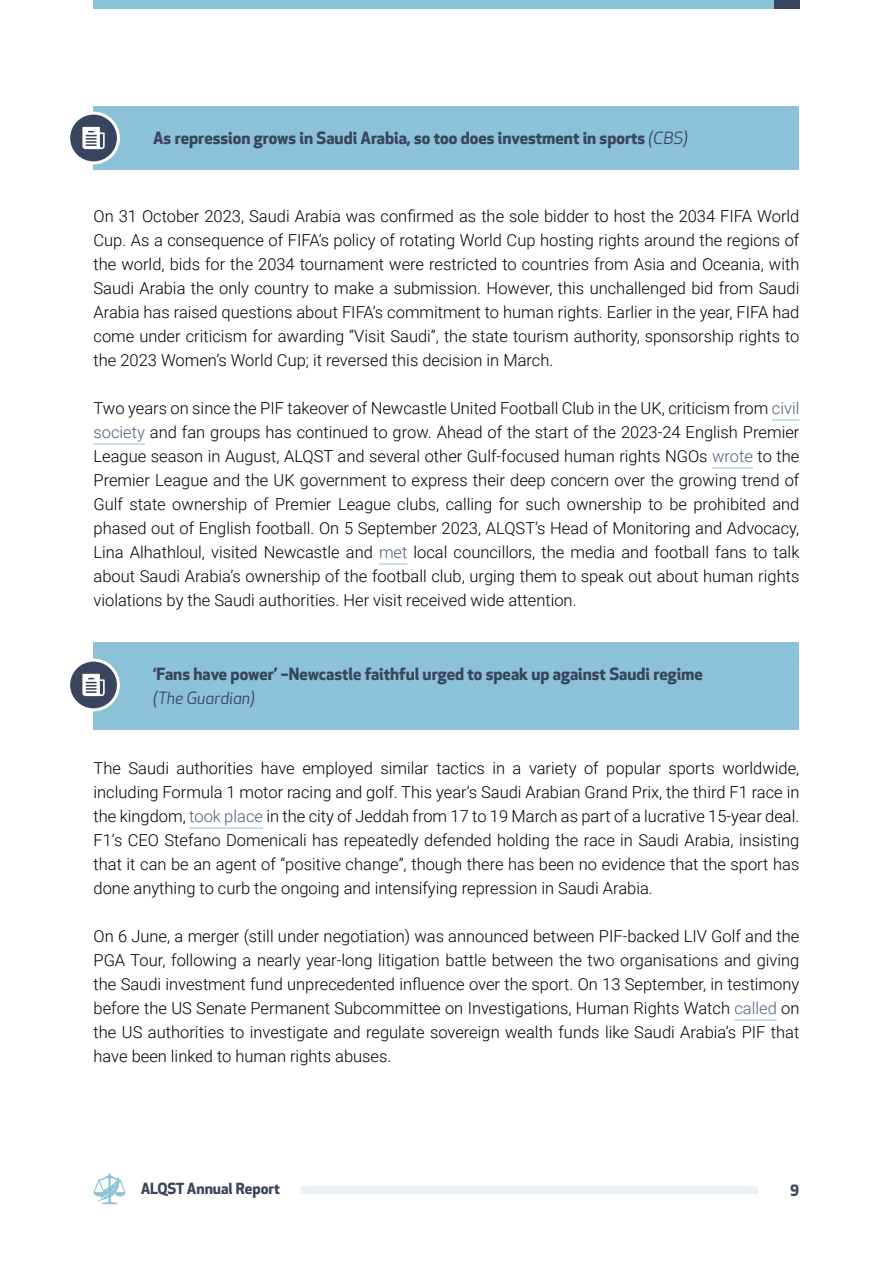
<style>
.page{position:relative;width:893px;height:1263px;background:#fff}
.page>*{position:absolute;margin:0;border:0;box-sizing:border-box;transform-origin:0 0}
.t1{font:300 16.5px/24px "Roboto";color:#000;text-align:justify}
.t2{font:700 16.5px "Apex New";color:#39455e}
.t3{font:italic 16.5px "Apex New";color:#39455e}
.t4{font:700 15px "Apex New";color:#39455e}
.s1{font-weight:400;font-style:italic}
.s2{color:#4e5e7e}
</style>
<div class="page">
<svg style="left:94px;top:1173px;width:31px;height:31px"></svg>
<div style="left:94px;top:0;width:680px;height:9px;background:#8bc2d7"></div>
<div style="left:774px;top:0;width:25px;height:9px;background:#39455e"></div>
<div style="left:301px;top:1187px;width:456px;height:7px;background:#ebf2f6"></div>
<svg style="left:772px;top:420px;width:27px;height:1px"></svg>
<hr style="left:94px;top:444px;width:51px;height:1px;background:#8bc2d7">
<hr style="left:712px;top:468px;width:41px;height:1px;background:#8bc2d7">
<svg style="left:379px;top:564px;width:28px;height:1px"></svg>
<hr style="left:189px;top:828px;width:74px;height:1px;background:#8bc2d7">
<hr style="left:734px;top:1020px;width:43px;height:1px;background:#8bc2d7">
<div style="left:94px;top:106px;width:705px;height:64px;background:#8bc2d7"></div>
<div style="left:94px;top:642px;width:705px;height:87px;background:#8bc2d7"></div>
<div style="left:69px;top:113px;width:49px;height:50px;background:#39455e;border-radius:50%"></div>
<div style="left:67px;top:112px;width:53px;height:52px;border:3px solid #fff;border-radius:50%"></div>
<svg style="left:82px;top:127px;width:23px;height:22px"></svg>
<div style="left:69px;top:660px;width:49px;height:50px;background:#39455e;border-radius:50%"></div>
<div style="left:67px;top:659px;width:53px;height:52px;border:3px solid #fff;border-radius:50%"></div>
<svg style="left:82px;top:674px;width:23px;height:22px"></svg>
<p class="t2" style="left:153px;top:126px;width:536px">As repression grows in Saudi Arabia, so too does investment in sports <span class="s1">(CBS)</span></p>
<p class="t1" style="left:94px;top:204px;width:707px">On 31 October 2023, Saudi Arabia was confirmed as the sole bidder to host the 2034 FIFA World Cup. As a consequence of FIFA’s policy of rotating World Cup hosting rights around the regions of the world, bids for the 2034 tournament were restricted to countries from Asia and Oceania, with Saudi Arabia the only country to make a submission. However, this unchallenged bid from Saudi Arabia has raised questions about FIFA’s commitment to human rights. Earlier in the year, FIFA had come under criticism for awarding “Visit Saudi”, the state tourism authority, sponsorship rights to the 2023 Women’s World Cup; it reversed this decision in March.</p>
<p class="t1" style="left:94px;top:396px;width:707px">Two years on since the PIF takeover of Newcastle United Football Club in the UK, criticism from <span class="s2">civil society</span> and fan groups has continued to grow. Ahead of the start of the 2023-24 English Premier League season in August, ALQST and several other Gulf-focused human rights NGOs <span class="s2">wrote</span> to the Premier League and the UK government to express their deep concern over the growing trend of Gulf state ownership of Premier League clubs, calling for such ownership to be prohibited and phased out of English football. On 5 September 2023, ALQST’s Head of Monitoring and Advocacy, Lina Alhathloul, visited Newcastle and <span class="s2">met</span> local councillors, the media and football fans to talk about Saudi Arabia’s ownership of the football club, urging them to speak out about human rights violations by the Saudi authorities. Her visit received wide attention.</p>
<p class="t2" style="left:153px;top:662px;width:551px">‘Fans have power’ –Newcastle faithful urged to speak up against Saudi regime</p>
<p class="t3" style="left:153px;top:687px;width:103px">(The Guardian)</p>
<p class="t1" style="left:94px;top:756px;width:707px">The Saudi authorities have employed similar tactics in a variety of popular sports worldwide, including Formula 1 motor racing and golf. This year’s Saudi Arabian Grand Prix, the third F1 race in the kingdom, <span class="s2">took place</span> in the city of Jeddah from 17 to 19 March as part of a lucrative 15-year deal.<br>F1’s CEO Stefano Domenicali has repeatedly defended holding the race in Saudi Arabia, insisting that it can be an agent of “positive change”, though there has been no evidence that the sport has done anything to curb the ongoing and intensifying repression in Saudi Arabia.</p>
<p class="t1" style="left:94px;top:924px;width:707px">On 6 June, a merger (still under negotiation) was announced between PIF-backed LIV Golf and the PGA Tour, following a nearly year-long litigation battle between the two organisations and giving the Saudi investment fund unprecedented influence over the sport. On 13 September, in testimony before the US Senate Permanent Subcommittee on Investigations, Human Rights Watch <span class="s2">called</span> on the US authorities to investigate and regulate sovereign wealth funds like Saudi Arabia’s PIF that have been linked to human rights abuses.</p>
<p class="t4" style="left:141px;top:1178px;width:141px">ALQST Annual Report</p>
<p class="t4" style="left:790px;top:1178px;width:11px">9</p>
</div>
